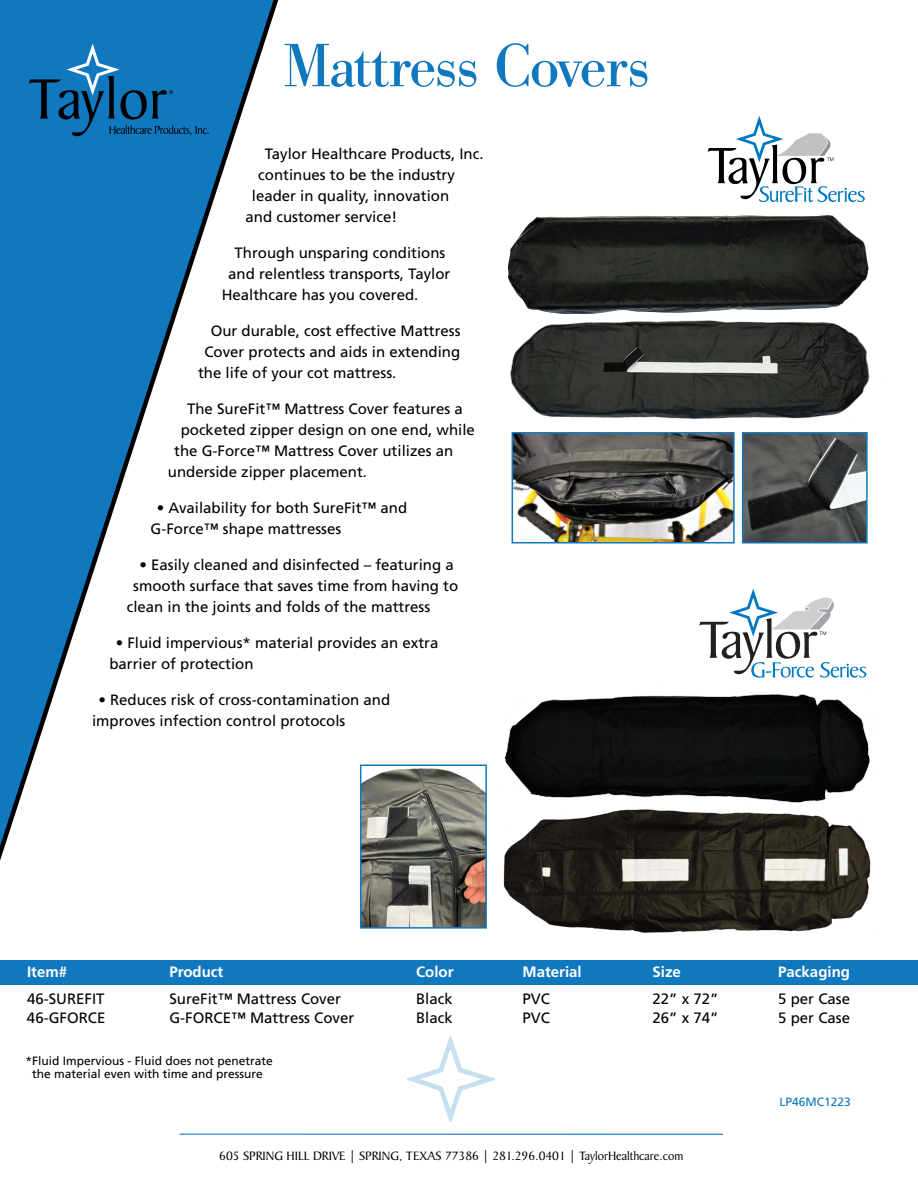
<style>
.page{position:relative;width:918px;height:1188px;background:#fff}
.page>*{position:absolute;margin:0;border:0;box-sizing:border-box;transform-origin:0 0}
.t1{font:60px "B Bodoni";letter-spacing:-.02em;color:#1078bf}
.t2{font:15px/21px "Frutiger";color:#000}
.t3{font:700 15px "Frutiger";color:#fff}
.t4{font:13.05px "Baker Signet BT";color:#000}
.t5{font:12px "Frutiger";color:#000}
.t6{font:12px "Frutiger";color:#1078bf}
</style>
<div class="page">
<div style="left:0;top:960px;width:918px;height:25px;background:#1078bf"></div>
<div style="left:0;top:0;width:28px;height:861px;background:#1078bf"></div>
<svg style="left:408px;top:1037px;width:86px;height:85px"></svg>
<hr style="left:180px;top:1134px;width:543px;height:1px;background:#1078bf">
<svg style="left:28px;top:0;width:251px;height:774px"></svg>
<svg style="left:708px;top:117px;width:157px;height:85px"></svg>
<img style="left:507px;top:215px;width:362px;height:99px">
<img style="left:510px;top:320px;width:360px;height:116px">
<img style="left:745px;top:435px;width:120px;height:106px">
<div style="left:742px;top:432px;width:126px;height:112px;border:2px solid #1078bf"></div>
<img style="left:515px;top:435px;width:217px;height:106px">
<div style="left:512px;top:432px;width:223px;height:112px;border:2px solid #1078bf"></div>
<img style="left:504px;top:673px;width:366px;height:128px">
<img style="left:503px;top:801px;width:368px;height:132px">
<img style="left:363px;top:768px;width:121px;height:158px">
<div style="left:360px;top:765px;width:127px;height:164px;border:2px solid #1078bf"></div>
<svg style="left:699px;top:590px;width:167px;height:88px"></svg>
<p class="t1" style="left:283px;top:43px;width:368px">Mattress Covers</p>
<p class="t2" style="left:265px;top:144px;width:220px">Taylor Healthcare Products, Inc.</p>
<p class="t2" style="left:258px;top:165px;width:198px">continues to be the industry</p>
<p class="t2" style="left:252px;top:186px;width:199px">leader in quality, innovation</p>
<p class="t2" style="left:246px;top:207px;width:153px">and customer service!</p>
<p class="t2" style="left:235px;top:243px;width:212px">Through unsparing conditions</p>
<p class="t2" style="left:222px;top:264px;width:230px;text-indent:6px">and relentless transports, Taylor<br>Healthcare has you covered.</p>
<p class="t2" style="left:211px;top:321px;width:251px">Our durable, cost effective Mattress</p>
<p class="t2" style="left:198px;top:342px;width:264px;text-indent:6px">Cover protects and aids in extending the life of your cot mattress.</p>
<p class="t2" style="left:187px;top:399px;width:277px">The SureFit™ Mattress Cover features a</p>
<p class="t2" style="left:174px;top:420px;width:302px;text-indent:6px">pocketed zipper design on one end, while the G-Force™ Mattress Cover utilizes an</p>
<p class="t2" style="left:168px;top:462px;width:201px">underside zipper placement.</p>
<p class="t2" style="left:157px;top:498px;width:252px">• Availability for both SureFit™ and</p>
<p class="t2" style="left:151px;top:519px;width:192px">G-Force™ shape mattresses</p>
<p class="t2" style="left:140px;top:555px;width:316px">• Easily cleaned and disinfected – featuring a</p>
<p class="t2" style="left:127px;top:576px;width:333px;text-indent:6px">smooth surface that saves time from having to clean in the joints and folds of the mattress</p>
<p class="t2" style="left:116px;top:633px;width:324px">• Fluid impervious* material provides an extra</p>
<p class="t2" style="left:109px;top:654px;width:146px">barrier of protection</p>
<p class="t2" style="left:98px;top:690px;width:293px">• Reduces risk of cross-contamination and</p>
<p class="t2" style="left:92px;top:711px;width:255px">improves infection control protocols</p>
<p class="t3" style="left:27px;top:965px;width:42px">Item#</p>
<p class="t3" style="left:169px;top:965px;width:55px">Product</p>
<p class="t3" style="left:416px;top:965px;width:39px">Color</p>
<p class="t3" style="left:523px;top:965px;width:61px">Material</p>
<p class="t3" style="left:653px;top:965px;width:30px">Size</p>
<p class="t3" style="left:778px;top:965px;width:73px">Packaging</p>
<p class="t2" style="left:27px;top:989px;width:79px">46-SUREFIT</p>
<p class="t2" style="left:169px;top:989px;width:173px">SureFit™ Mattress Cover</p>
<p class="t2" style="left:416px;top:989px;width:38px">Black</p>
<p class="t2" style="left:523px;top:989px;width:29px">PVC</p>
<p class="t2" style="left:653px;top:989px;width:67px">22” x 72”</p>
<p class="t2" style="left:778px;top:989px;width:73px">5 per Case</p>
<p class="t2" style="left:27px;top:1009px;width:80px">46-GFORCE</p>
<p class="t2" style="left:169px;top:1009px;width:186px">G-FORCE™ Mattress Cover</p>
<p class="t2" style="left:416px;top:1009px;width:38px">Black</p>
<p class="t2" style="left:523px;top:1009px;width:29px">PVC</p>
<p class="t2" style="left:653px;top:1009px;width:67px">26” x 74”</p>
<p class="t2" style="left:778px;top:1009px;width:73px">5 per Case</p>
<p class="t5" style="left:26px;top:1056px;width:249px">*Fluid Impervious - Fluid does not penetrate</p>
<p class="t5" style="left:32px;top:1069px;width:232px">the material even with time and pressure</p>
<p class="t6" style="left:779px;top:1097px;width:73px">LP46MC1223</p>
<p class="t4" style="left:219px;top:1151px;width:466px">605 SPRING HILL DRIVE | SPRING, TEXAS 77386 | 281.296.0401 | TaylorHealthcare.com</p>
</div>
